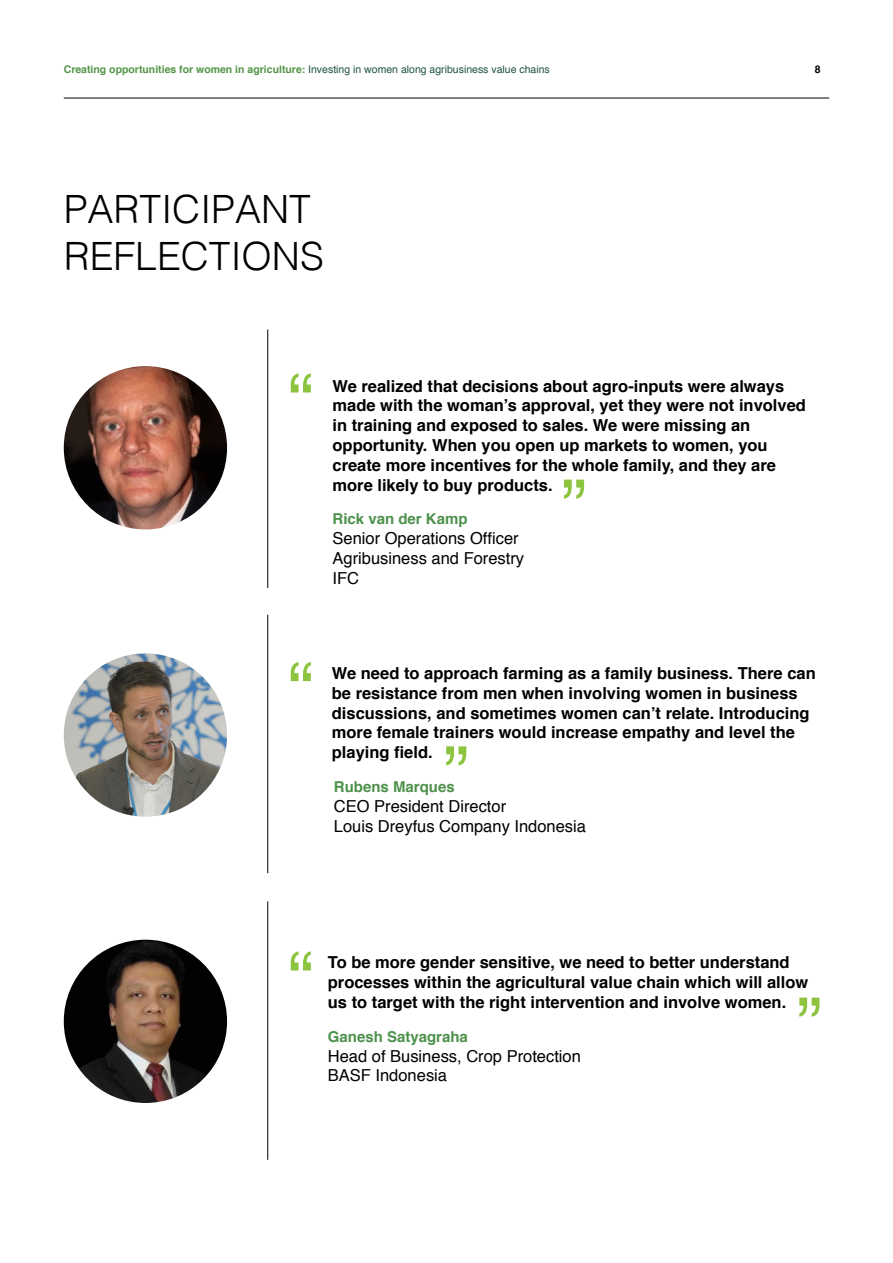
<style>
.page{position:relative;width:893px;height:1263px;background:#fff}
.page>*{position:absolute;margin:0;border:0;box-sizing:border-box;transform-origin:0 0}
.t1{font:75px "Helvetica";color:#8cc440}
.t2{font:300 39px/46.8px "Helvetica";color:#000}
.t3{font:700 16.5px/19.8px "Helvetica";color:#000}
.t4{font:16.5px/19.8px "Helvetica";color:#000}
.t5{font:700 15px "Helvetica";color:#4d914b}
.t6{font:10.5px "Helvetica";color:#215440}
.t7{font:700 10.5px "Helvetica";color:#000}
.s1{font-weight:700;color:#529546}
</style>
<div class="page">
<hr style="left:64px;top:98px;width:765px;height:1px;background:#000">
<img style="left:64px;top:366px;width:163px;height:163px;border-radius:82px">
<img style="left:64px;top:940px;width:163px;height:163px;border-radius:82px">
<img style="left:64px;top:653px;width:163px;height:164px;border-radius:82px">
<hr style="left:267px;top:330px;width:1px;height:258px;background:#000">
<hr style="left:267px;top:615px;width:1px;height:258px;background:#000">
<hr style="left:267px;top:901px;width:1px;height:259px;background:#000">
<p class="t6" style="left:64px;top:61px;width:488px"><span class="s1">Creating opportunities for women in agriculture:</span> Investing in women along agribusiness value chains</p>
<p class="t7" style="left:815px;top:60px;width:7px">8</p>
<h2 class="t2" style="left:64px;top:183px;width:262px">PARTICIPANT<br>REFLECTIONS</h2>
<h1 class="t1" style="left:288px;top:344px;width:26px">“</h1>
<p class="t3" style="left:332px;top:376px;width:475px">We realized that decisions about agro-inputs were always made with the woman’s approval, yet they were not involved in training and exposed to sales. We were missing an opportunity. When you open up markets to women, you create more incentives for the whole family, and they are more likely to buy products.</p>
<h1 class="t1" style="left:561px;top:449px;width:26px">”</h1>
<p class="t5" style="left:332px;top:507px;width:137px">Rick van der Kamp</p>
<p class="t4" style="left:332px;top:529px;width:193px">Senior Operations Officer<br>Agribusiness and Forestry<br>IFC</p>
<h1 class="t1" style="left:288px;top:632px;width:26px">“</h1>
<p class="t3" style="left:332px;top:663px;width:485px">We need to approach farming as a family business. There can be resistance from men when involving women in business discussions, and sometimes women can’t relate. Introducing more female trainers would increase empathy and level the playing field.</p>
<h1 class="t1" style="left:443px;top:716px;width:26px">”</h1>
<p class="t5" style="left:334px;top:774px;width:122px">Rubens Marques</p>
<p class="t4" style="left:334px;top:796px;width:254px">CEO President Director<br>Louis Dreyfus Company Indonesia</p>
<h1 class="t1" style="left:288px;top:921px;width:26px">“</h1>
<p class="t3" style="left:328px;top:953px;width:482px">To be more gender sensitive, we need to better understand processes within the agricultural value chain which will allow</p>
<p class="t3" style="left:328px;top:992px;width:460px">us to target with the right intervention and involve women.</p>
<p class="t5" style="left:328px;top:1024px;width:142px">Ganesh Satyagraha</p>
<p class="t4" style="left:328px;top:1046px;width:255px">Head of Business, Crop Protection<br>BASF Indonesia</p>
<h1 class="t1" style="left:796px;top:967px;width:26px">”</h1>
</div>
